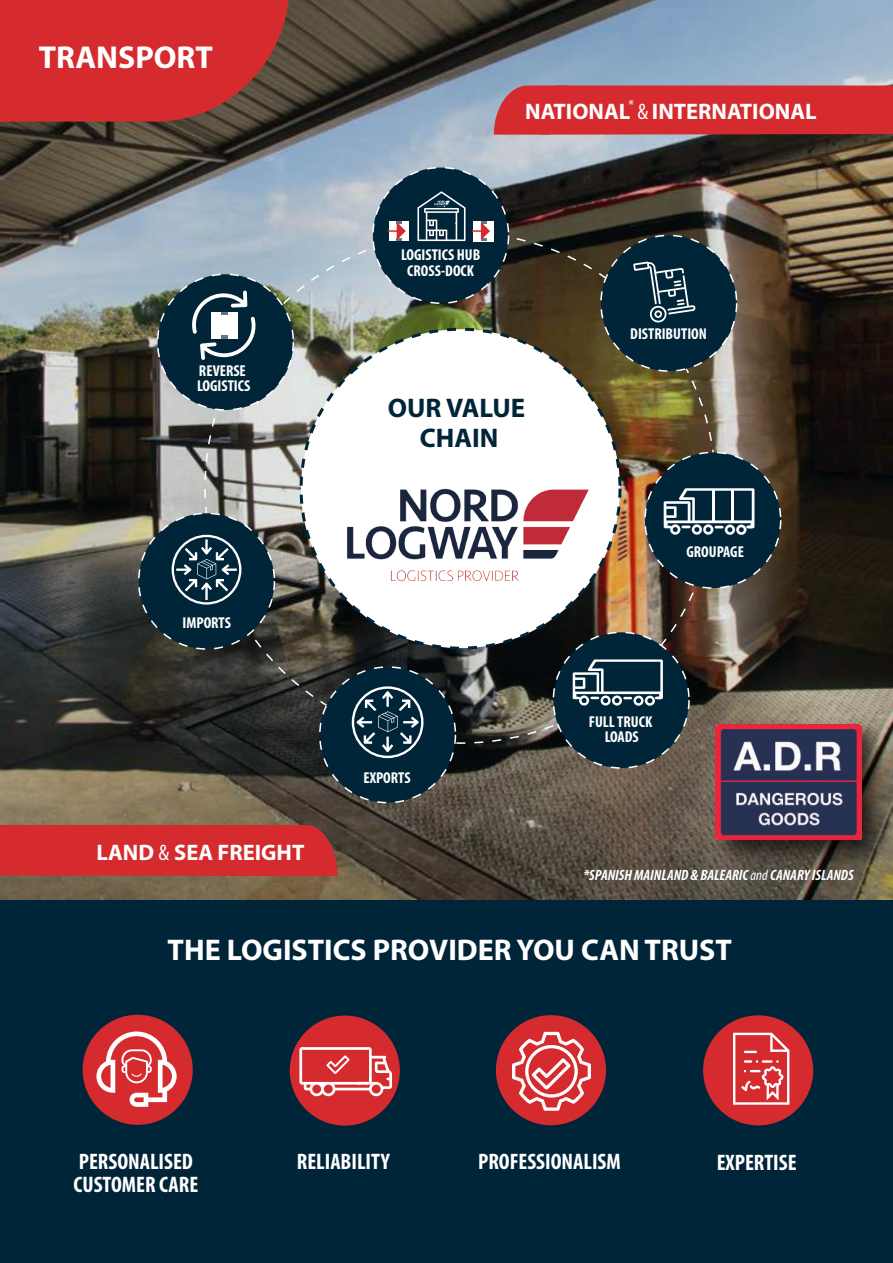
<style>
.page{position:relative;width:893px;height:1263px;background:#fff}
.page>*{position:absolute;margin:0;border:0;box-sizing:border-box;transform-origin:0 0}
.t1{font:700 31.8px "Myriad Pro";color:#fff}
.t2{font:700 30px "Myriad Pro";color:#fff}
.t3{font:700 27px/30px "Myriad Pro";color:#002539;text-align:center}
.t4{font:700 condensed 22.5px/22.5px "Myriad Pro";color:#fff}
.t5{font:700 22.5px "Myriad Pro";color:#fff}
.t6{font:700 condensed 15.75px/15.8px "Myriad Pro";color:#fff;text-align:center}
.t7{font:italic 700 condensed 15px "Myriad Pro";color:#fff}
.t8{font:condensed 15px "Myriad Pro";color:#fff}
.s1{font-weight:400;font-stretch:condensed}
.s2{font-weight:400}
</style>
<div class="page">
<img style="left:0;top:0;width:893px;height:901px">
<svg style="left:0;top:0;width:290px;height:122px;background:#c62e2f"></svg>
<div style="left:0;top:901px;width:893px;height:362px;background:#002539"></div>
<div style="left:83px;top:1015px;width:110px;height:110px;background:#d52b2e;border-radius:50%"></div>
<div style="left:290px;top:1015px;width:110px;height:111px;background:#d52b2e;border-radius:50%"></div>
<div style="left:496px;top:1015px;width:110px;height:110px;background:#d52b2e;border-radius:50%"></div>
<div style="left:703px;top:1015px;width:110px;height:110px;background:#d52b2e;border-radius:50%"></div>
<svg style="left:733px;top:1033px;width:56px;height:72px"></svg>
<div style="left:494px;top:86px;width:399px;height:49px;background:#d52b2e"></div>
<div style="left:0;top:825px;width:337px;height:51px;background:#d52b2e"></div>
<svg style="left:512px;top:1032px;width:79px;height:79px"></svg>
<svg style="left:299px;top:1047px;width:93px;height:49px"></svg>
<div style="left:301px;top:329px;width:319px;height:319px;background:#fff;border-radius:50%"></div>
<div style="left:373px;top:168px;width:136px;height:135px;background:#002539;border-radius:50%"></div>
<div style="left:601px;top:235px;width:136px;height:136px;background:#002539;border-radius:50%"></div>
<div style="left:645px;top:452px;width:136px;height:136px;background:#002539;border-radius:50%"></div>
<div style="left:320px;top:667px;width:135px;height:136px;background:#002539;border-radius:50%"></div>
<div style="left:139px;top:513px;width:135px;height:136px;background:#002539;border-radius:50%"></div>
<div style="left:158px;top:274px;width:135px;height:136px;background:#002539;border-radius:50%"></div>
<div style="left:553px;top:632px;width:136px;height:136px;background:#002539;border-radius:50%"></div>
<svg style="left:192px;top:291px;width:64px;height:69px"></svg>
<div style="left:389px;top:221px;width:20px;height:20px;background:#fff"></div>
<div style="left:474px;top:221px;width:20px;height:20px;background:#fff"></div>
<svg style="left:388px;top:221px;width:18px;height:20px"></svg>
<svg style="left:472px;top:221px;width:18px;height:20px"></svg>
<svg style="left:417px;top:191px;width:48px;height:50px"></svg>
<svg style="left:633px;top:262px;width:62px;height:60px"></svg>
<svg style="left:172px;top:535px;width:69px;height:70px"></svg>
<svg style="left:352px;top:686px;width:71px;height:72px"></svg>
<svg style="left:96px;top:1031px;width:81px;height:76px"></svg>
<svg style="left:573px;top:659px;width:90px;height:47px"></svg>
<svg style="left:664px;top:488px;width:90px;height:47px"></svg>
<hr style="left:712px;top:490px;width:2px;height:31px;background:#fff">
<hr style="left:731px;top:490px;width:2px;height:31px;background:#fff">
<img style="left:337px;top:488px;width:255px;height:104px">
<img style="left:703px;top:712px;width:190px;height:162px">
<img style="left:715px;top:724px;width:146px;height:115px">
<h1 class="t1" style="left:39px;top:36px;width:175px">TRANSPORT</h1>
<p class="t6" style="left:197px;top:362px;width:55px;text-align:left">REVERSE<br>LOGISTICS</p>
<p class="t6" style="left:183px;top:614px;width:50px">IMPORTS</p>
<h3 class="t5" style="left:96px;top:837px;width:209px">LAND <span class="s1">&amp;</span> SEA FREIGHT</h3>
<p class="t8" style="left:628px;top:96px;width:7px">*</p>
<h3 class="t5" style="left:525px;top:97px;width:293px">NATIONAL <span class="s1">&amp;</span> INTERNATIONAL</h3>
<p class="t6" style="left:401px;top:247px;width:81px">LOGISTICS HUB<br>CROSS-DOCK</p>
<p class="t6" style="left:630px;top:326px;width:78px">DISTRIBUTION</p>
<h3 class="t3" style="left:388px;top:392px;width:139px">OUR VALUE<br>CHAIN</h3>
<p class="t6" style="left:686px;top:543px;width:59px">GROUPAGE</p>
<p class="t6" style="left:363px;top:769px;width:49px">EXPORTS</p>
<p class="t6" style="left:589px;top:713px;width:65px">FULL TRUCK<br>LOADS</p>
<p class="t7" style="left:583px;top:866px;width:272px">*SPANISH MAINLAND &amp; BALEARIC <span class="s2">and</span> CANARY ISLANDS</p>
<h2 class="t2" style="left:168px;top:931px;width:566px">THE LOGISTICS PROVIDER YOU CAN TRUST</h2>
<h3 class="t4" style="left:74px;top:1150px;width:126px">PERSONALISED<br>CUSTOMER CARE</h3>
<h3 class="t4" style="left:297px;top:1150px;width:95px">RELIABILITY</h3>
<h3 class="t4" style="left:478px;top:1150px;width:144px">PROFESSIONALISM</h3>
<h3 class="t4" style="left:717px;top:1150px;width:81px">EXPERTISE</h3>
</div>
